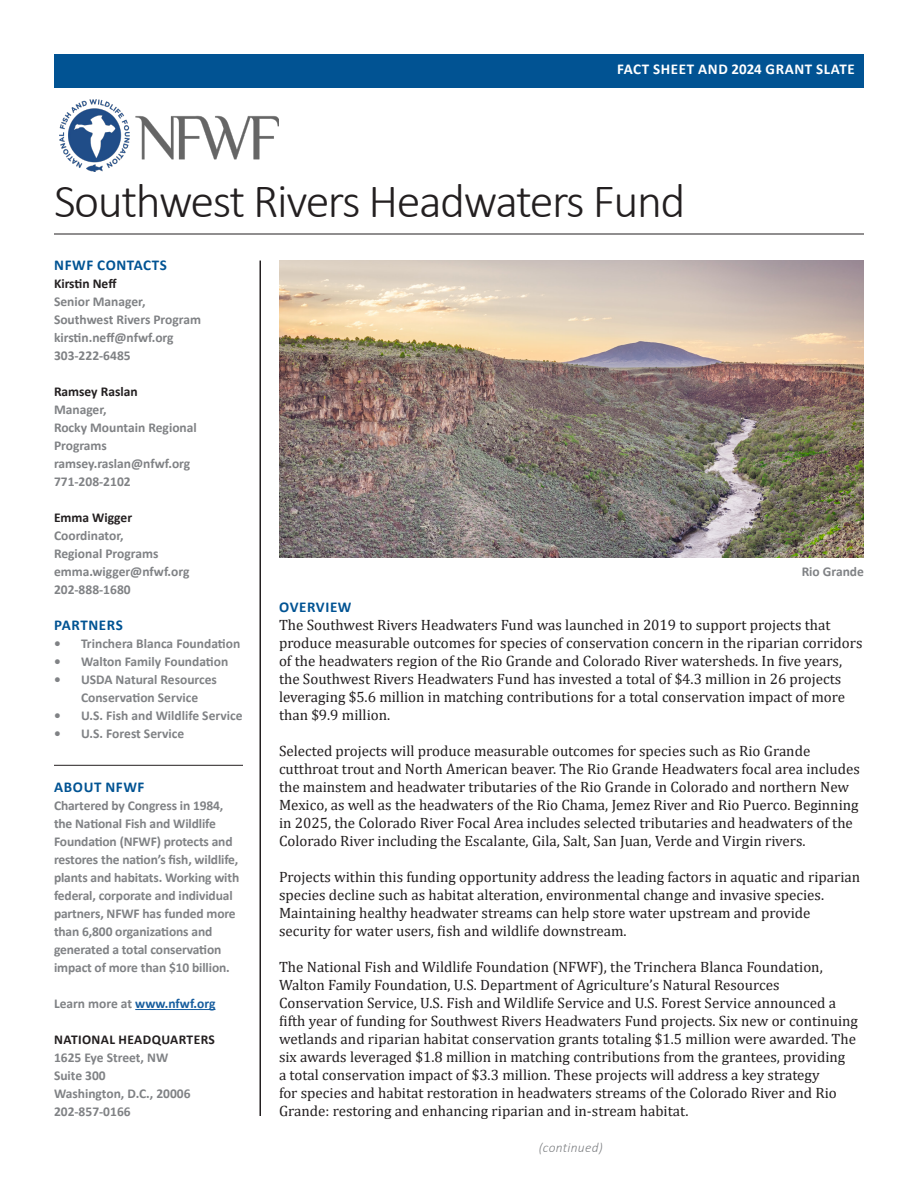
<style>
.page{position:relative;width:918px;height:1188px;background:#fff}
.page>*{position:absolute;margin:0;border:0;box-sizing:border-box;transform-origin:0 0}
.t1{font:300 48px "Calibri";letter-spacing:-.03em;color:#231f20}
.t2{font:15px/18px "Cambria";color:#231f20}
.t3{font:700 15px "Calibri";letter-spacing:.04em;color:#015393}
.t4{font:700 15px "Calibri";letter-spacing:.04em;color:#fff}
.t5{font:700 13.5px/18px "Calibri";letter-spacing:-.01em;color:#808285}
.t6{font:700 13.5px/18px "Calibri";letter-spacing:.02em;color:#231f20}
.t7{font:700 13.5px "Calibri";color:#231f20}
.t8{font:700 13.5px "Calibri";color:#175d9e}
.t9{font:italic 300 13.5px "Calibri";letter-spacing:.02em;color:#808285}
.s1{color:#808285}
</style>
<div class="page">
<img style="left:60px;top:100px;width:219px;height:71px">
<hr style="left:54px;top:234px;width:810px;height:1px;background:#231f20">
<hr style="left:260px;top:261px;width:1px;height:855px;background:#231f20">
<img style="left:279px;top:261px;width:585px;height:297px">
<div style="left:54px;top:54px;width:810px;height:33px;background:#015393"></div>
<hr style="left:135px;top:1009px;width:80px;height:1px;background:#175d9e">
<hr style="left:54px;top:765px;width:189px;height:1px;background:#231f20">
<p class="t4" style="left:617px;top:59px;width:239px">FACT SHEET AND 2024 GRANT SLATE</p>
<p class="t1" style="left:54px;top:171px;width:633px">Southwest Rivers Headwaters Fund</p>
<p class="t3" style="left:54px;top:254px;width:114px">NFWF CONTACTS</p>
<p class="t7" style="left:54px;top:274px;width:64px">Kirstin Neff</p>
<p class="t5" style="left:54px;top:292px;width:93px">Senior Manager,</p>
<p class="t5" style="left:54px;top:310px;width:149px">Southwest Rivers Program</p>
<p class="t5" style="left:54px;top:328px;width:121px">kirstin.neff@nfwf.org</p>
<p class="t5" style="left:54px;top:346px;width:78px">303-222-6485</p>
<p class="t7" style="left:54px;top:382px;width:85px">Ramsey Raslan</p>
<p class="t5" style="left:54px;top:400px;width:54px">Manager,</p>
<p class="t5" style="left:54px;top:418px;width:144px">Rocky Mountain Regional<br>Programs</p>
<p class="t5" style="left:54px;top:454px;width:138px">ramsey.raslan@nfwf.org</p>
<p class="t5" style="left:54px;top:472px;width:78px">771-208-2102</p>
<p class="t7" style="left:54px;top:508px;width:80px">Emma Wigger</p>
<p class="t5" style="left:54px;top:526px;width:71px">Coordinator,</p>
<p class="t5" style="left:54px;top:544px;width:106px">Regional Programs</p>
<p class="t5" style="left:54px;top:562px;width:137px">emma.wigger@nfwf.org</p>
<p class="t5" style="left:54px;top:580px;width:78px">202-888-1680</p>
<p class="t3" style="left:54px;top:614px;width:70px">PARTNERS</p>
<p class="t5" style="left:54px;top:634px;width:188px">• Trinchera Blanca Foundation</p>
<p class="t5" style="left:54px;top:652px;width:176px">• Walton Family Foundation</p>
<p class="t5" style="left:81px;top:670px;width:138px;text-indent:-27px">• USDA Natural Resources<br>Conservation Service</p>
<p class="t5" style="left:54px;top:706px;width:190px">• U.S. Fish and Wildlife Service</p>
<p class="t5" style="left:54px;top:724px;width:132px">• U.S. Forest Service</p>
<p class="t3" style="left:54px;top:776px;width:92px">ABOUT NFWF</p>
<p class="t5" style="left:54px;top:796px;width:187px">Chartered by Congress in 1984, the National Fish and Wildlife<br>Foundation (NFWF) protects and restores the nation’s fish, wildlife, plants and habitats. Working with federal, corporate and individual partners, NFWF has funded more than 6,800 organizations and generated a total conservation impact of more than $10 billion.</p>
<p class="t8" style="left:54px;top:994px;width:163px"><span class="s1">Learn more at</span> www.nfwf.org</p>
<p class="t6" style="left:54px;top:1030px;width:162px">NATIONAL HEADQUARTERS<br><span class="s1">1625 Eye Street, NW</span></p>
<p class="t5" style="left:54px;top:1066px;width:53px">Suite 300</p>
<p class="t5" style="left:54px;top:1084px;width:138px">Washington, D.C., 20006<br>202-857-0166</p>
<p class="t5" style="left:802px;top:562px;width:64px">Rio Grande</p>
<p class="t3" style="left:279px;top:596px;width:74px">OVERVIEW</p>
<p class="t2" style="left:279px;top:616px;width:585px">The Southwest Rivers Headwaters Fund was launched in 2019 to support projects that produce measurable outcomes for species of conservation concern in the riparian corridors of the headwaters region of the Rio Grande and Colorado River watersheds. In five years, the Southwest Rivers Headwaters Fund has invested a total of $4.3 million in 26 projects leveraging $5.6 million in matching contributions for a total conservation impact of more than $9.9 million.</p>
<p class="t2" style="left:279px;top:742px;width:583px">Selected projects will produce measurable outcomes for species such as Rio Grande cutthroat trout and North American beaver. The Rio Grande Headwaters focal area includes the mainstem and headwater tributaries of the Rio Grande in Colorado and northern New Mexico, as well as the headwaters of the Rio Chama, Jemez River and Rio Puerco. Beginning in 2025, the Colorado River Focal Area includes selected tributaries and headwaters of the Colorado River including the Escalante, Gila, Salt, San Juan, Verde and Virgin rivers.</p>
<p class="t2" style="left:279px;top:868px;width:583px">Projects within this funding opportunity address the leading factors in aquatic and riparian species decline such as habitat alteration, environmental change and invasive species.<br>Maintaining healthy headwater streams can help store water upstream and provide security for water users, fish and wildlife downstream.</p>
<p class="t2" style="left:279px;top:958px;width:580px">The National Fish and Wildlife Foundation (NFWF), the Trinchera Blanca Foundation, Walton Family Foundation, U.S. Department of Agriculture’s Natural Resources Conservation Service, U.S. Fish and Wildlife Service and U.S. Forest Service announced a fifth year of funding for Southwest Rivers Headwaters Fund projects. Six new or continuing wetlands and riparian habitat conservation grants totaling $1.5 million were awarded. The six awards leveraged $1.8 million in matching contributions from the grantees, providing<br>a total conservation impact of $3.3 million. These projects will address a key strategy<br>for species and habitat restoration in headwaters streams of the Colorado River and Rio Grande: restoring and enhancing riparian and in-stream habitat.</p>
<p class="t9" style="left:539px;top:1139px;width:66px">(continued)</p>
</div>
